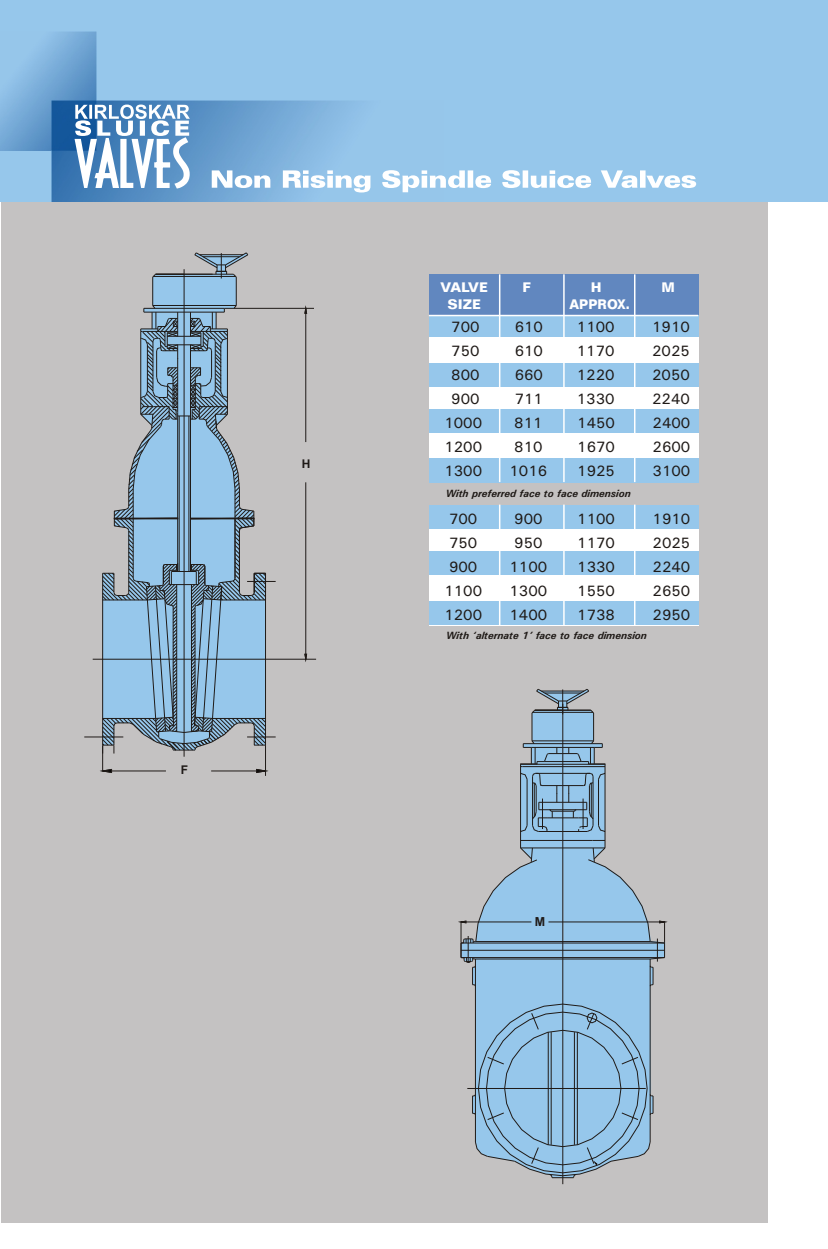
<style>
.page{position:relative;width:828px;height:1249px;background:#fff}
.page>*{position:absolute;margin:0;border:0;box-sizing:border-box;transform-origin:0 0}
.t1{font:15px "Univers";color:#1f1a17}
.t2{font:700 13.5px "Folio Bk BT";color:#fff}
.t3{font:700 13.5px "Folio Bk BT";color:#fff;scale:.9 1}
.t4{font:700 12.45px "Arial";color:#1f1a17}
.t5{font:700 12px "Arial";color:#1f1a17}
.t6{font:italic 700 10.5px "Univers";color:#1f1a17}
</style>
<div class="page">
<div style="left:2px;top:199px;width:766px;height:1023px;background:#c4c2c2"></div>
<div style="left:0;top:0;width:828px;height:202px;background:#96c7eb"></div>
<img style="left:0;top:32px;width:97px;height:118px">
<img style="left:51px;top:100px;width:357px;height:102px">
<hr style="left:224px;top:308px;width:90px;height:1px;background:#1f1a17">
<hr style="left:305px;top:313px;width:1px;height:129px;background:#1f1a17">
<hr style="left:305px;top:482px;width:1px;height:172px;background:#1f1a17">
<svg style="left:304px;top:305px;width:3px;height:9px"></svg>
<svg style="left:304px;top:653px;width:3px;height:9px"></svg>
<hr style="left:265px;top:745px;width:1px;height:30px;background:#1f1a17">
<hr style="left:93px;top:658px;width:223px;height:1px;background:#1f1a17">
<hr style="left:84px;top:736px;width:39px;height:1px;background:#1f1a17">
<svg style="left:98px;top:252px;width:178px;height:521px"></svg>
<div style="left:429px;top:274px;width:269px;height:208px;background:#fff"></div>
<svg style="left:212px;top:170px;width:484px;height:22px"></svg>
<div style="left:429px;top:274px;width:269px;height:45px;background:#6187bf"></div>
<hr style="left:562px;top:703px;width:1px;height:480px;background:#1f1a17">
<svg style="left:458px;top:688px;width:210px;height:490px"></svg>
<svg style="left:75px;top:104px;width:115px;height:84px;background:#95b7d7"></svg>
<div style="left:429px;top:514px;width:269px;height:111px;background:#fff"></div>
<div style="left:429px;top:504px;width:269px;height:24px;background:#96c7eb"></div>
<div style="left:429px;top:551px;width:269px;height:24px;background:#96c7eb"></div>
<div style="left:429px;top:601px;width:269px;height:24px;background:#96c7eb"></div>
<div style="left:429px;top:315px;width:269px;height:22px;background:#96c7eb"></div>
<div style="left:429px;top:409px;width:269px;height:24px;background:#96c7eb"></div>
<div style="left:429px;top:363px;width:269px;height:24px;background:#96c7eb"></div>
<div style="left:429px;top:458px;width:269px;height:24px;background:#96c7eb"></div>
<hr style="left:429px;top:315px;width:269px;height:1px;background:#fff">
<hr style="left:499px;top:274px;width:1px;height:208px;background:#fff">
<hr style="left:563px;top:274px;width:1px;height:208px;background:#fff">
<hr style="left:634px;top:274px;width:1px;height:208px;background:#fff">
<hr style="left:634px;top:504px;width:1px;height:121px;background:#fff">
<hr style="left:563px;top:504px;width:1px;height:121px;background:#fff">
<hr style="left:499px;top:504px;width:1px;height:121px;background:#fff">
<p class="t5" style="left:302px;top:459px;width:10px">H</p>
<p class="t5" style="left:181px;top:765px;width:9px">F</p>
<p class="t2" style="left:440px;top:282px;width:49px">VALVE</p>
<p class="t2" style="left:522px;top:282px;width:10px">F</p>
<p class="t2" style="left:591px;top:282px;width:12px">H</p>
<p class="t2" style="left:661px;top:282px;width:15px">M</p>
<p class="t2" style="left:447px;top:298px;width:35px">SIZE</p>
<p class="t1" style="left:451px;top:321px;width:30px">700</p>
<p class="t1" style="left:515px;top:321px;width:30px">610</p>
<p class="t1" style="left:577px;top:321px;width:39px">1100</p>
<p class="t1" style="left:652px;top:321px;width:39px">1910</p>
<p class="t1" style="left:451px;top:345px;width:30px">750</p>
<p class="t1" style="left:515px;top:345px;width:30px">610</p>
<p class="t1" style="left:577px;top:345px;width:39px">1170</p>
<p class="t1" style="left:652px;top:345px;width:39px">2025</p>
<p class="t1" style="left:451px;top:369px;width:30px">800</p>
<p class="t1" style="left:515px;top:369px;width:30px">660</p>
<p class="t1" style="left:577px;top:369px;width:39px">1220</p>
<p class="t1" style="left:652px;top:369px;width:39px">2050</p>
<p class="t1" style="left:451px;top:393px;width:30px">900</p>
<p class="t1" style="left:515px;top:393px;width:30px">711</p>
<p class="t1" style="left:577px;top:393px;width:39px">1330</p>
<p class="t1" style="left:652px;top:393px;width:39px">2240</p>
<p class="t1" style="left:444px;top:417px;width:39px">1000</p>
<p class="t1" style="left:514px;top:417px;width:30px">811</p>
<p class="t1" style="left:577px;top:417px;width:39px">1450</p>
<p class="t1" style="left:652px;top:417px;width:39px">2400</p>
<p class="t1" style="left:444px;top:441px;width:39px">1200</p>
<p class="t1" style="left:514px;top:441px;width:30px">810</p>
<p class="t1" style="left:577px;top:441px;width:39px">1670</p>
<p class="t1" style="left:652px;top:441px;width:39px">2600</p>
<p class="t1" style="left:444px;top:465px;width:39px">1300</p>
<p class="t1" style="left:509px;top:465px;width:39px">1016</p>
<p class="t1" style="left:577px;top:465px;width:39px">1925</p>
<p class="t1" style="left:652px;top:465px;width:39px">3100</p>
<p class="t1" style="left:449px;top:513px;width:30px">700</p>
<p class="t1" style="left:514px;top:513px;width:30px">900</p>
<p class="t1" style="left:577px;top:513px;width:39px">1100</p>
<p class="t1" style="left:652px;top:513px;width:39px">1910</p>
<p class="t1" style="left:449px;top:537px;width:30px">750</p>
<p class="t1" style="left:514px;top:537px;width:30px">950</p>
<p class="t1" style="left:577px;top:537px;width:39px">1170</p>
<p class="t1" style="left:652px;top:537px;width:39px">2025</p>
<p class="t1" style="left:449px;top:561px;width:30px">900</p>
<p class="t1" style="left:509px;top:561px;width:39px">1100</p>
<p class="t1" style="left:577px;top:561px;width:39px">1330</p>
<p class="t1" style="left:652px;top:561px;width:39px">2240</p>
<p class="t1" style="left:444px;top:585px;width:39px">1100</p>
<p class="t1" style="left:509px;top:585px;width:39px">1300</p>
<p class="t1" style="left:577px;top:585px;width:39px">1550</p>
<p class="t1" style="left:652px;top:585px;width:39px">2650</p>
<p class="t1" style="left:444px;top:609px;width:39px">1200</p>
<p class="t1" style="left:509px;top:609px;width:39px">1400</p>
<p class="t1" style="left:577px;top:609px;width:39px">1738</p>
<p class="t1" style="left:652px;top:609px;width:39px">2950</p>
<p class="t3" style="left:569px;top:299px;width:68px">APPROX.</p>
<p class="t6" style="left:446px;top:489px;width:187px">With preferred face to face dimension</p>
<p class="t6" style="left:446px;top:631px;width:202px">With ‘alternate 1’ face to face dimension</p>
<p class="t4" style="left:535px;top:916px;width:12px">M</p>
</div>
